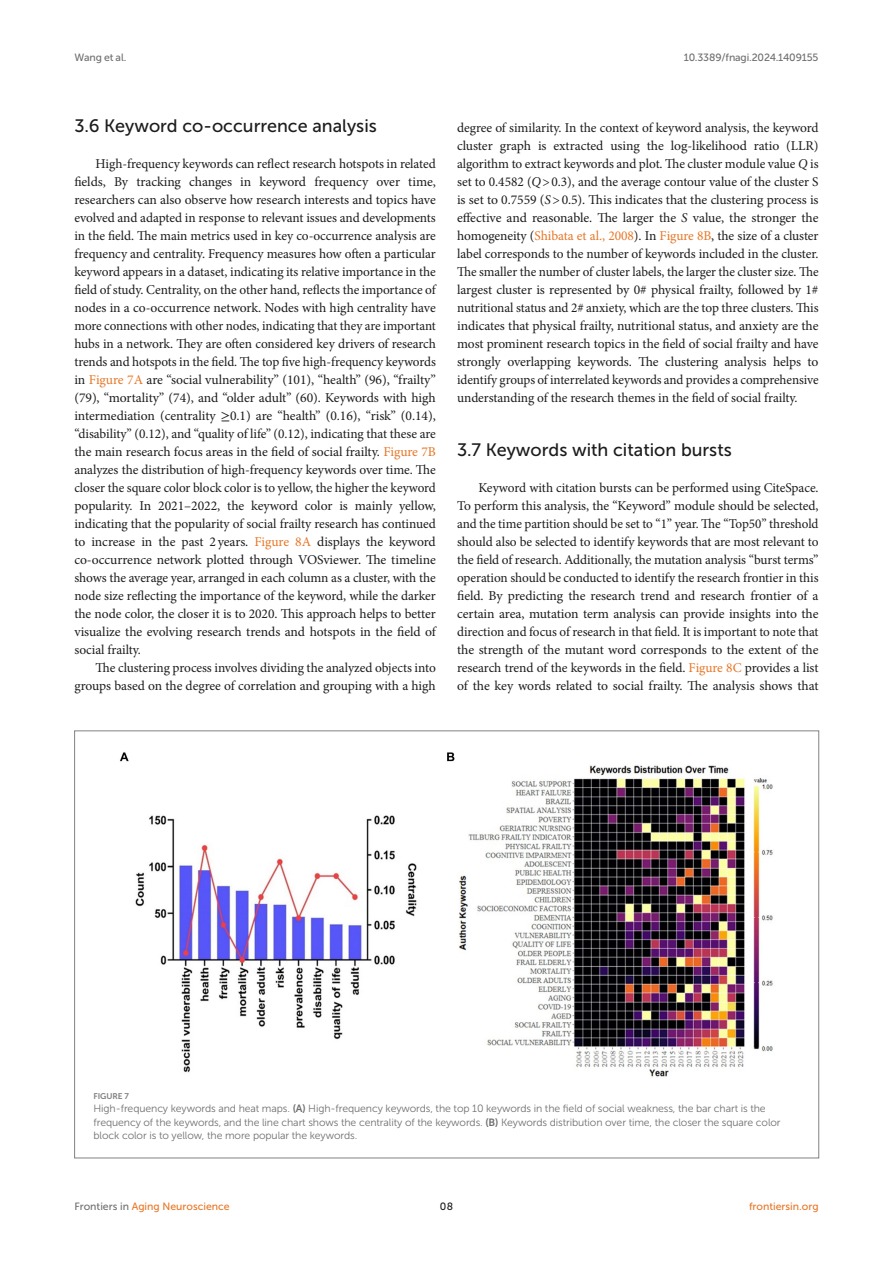
<style>
.page{position:relative;width:893px;height:1263px;background:#fff}
.page>*{position:absolute;margin:0;border:0;box-sizing:border-box;transform-origin:0 0}
.HEAD_2{font:18px "Museo Sans 500";color:#1b1c1b}
.TEXT_FLUSH{font:13.5px/18px "Minion Pro";letter-spacing:-.01em;color:#1b1c1b;text-align:justify}
.TEXT{font:13.5px/18px "Minion Pro";letter-spacing:-.005em;color:#1b1c1b;text-align:right}
.FIG_LEG{font:10.5px/13.5px "Museo Sans 300";letter-spacing:-.01em;color:#706f70}
.t1{font:10.5px "Museo Sans 500";color:#e87626}
.t2{font:10.5px "Museo Sans 500";letter-spacing:-.015em;color:#706f70}
.t3{font:10.5px "Museo Sans 500";color:#1b1c1b}
.FIG_HD{font:8.25px "Museo Sans 700";letter-spacing:-.01em;color:#7e7f7f}
.s1{color:#e87626}
.s2{font-family:"STIX General"}
.s3{font-style:italic}
.s4{font-family:"Museo Sans 700"}
.s5{color:#706f70}
</style>
<div class="page">
<img style="left:120px;top:752px;width:653px;height:325px">
<p class="t2" style="left:74px;top:51px;width:53px">Wang et al.</p>
<p class="t2" style="left:684px;top:51px;width:136px">10.3389/fnagi.2024.1409155</p>
<p class="HEAD_2" style="left:74px;top:116px;width:304px">3.6 Keyword co-occurrence analysis</p>
<p class="TEXT_FLUSH" style="left:74px;top:155px;width:363px;text-indent:21px">High-frequency keywords can reflect research hotspots in related fields, By tracking changes in keyword frequency over time, researchers can also observe how research interests and topics have evolved and adapted in response to relevant issues and developments in the field. The main metrics used in key co-occurrence analysis are frequency and centrality. Frequency measures how often a particular keyword appears in a dataset, indicating its relative importance in the field of study. Centrality, on the other hand, reflects the importance of nodes in a co-occurrence network. Nodes with high centrality have more connections with other nodes, indicating that they are important hubs in a network. They are often considered key drivers of research trends and hotspots in the field. The top five high-frequency keywords in <span class="s1">Figure 7A</span> are “social vulnerability” (101), “health” (96), “frailty” (79), “mortality” (74), and “older adult” (60). Keywords with high intermediation (centrality <span class="s2">≥</span>0.1) are “health” (0.16), “risk” (0.14), “disability” (0.12), and “quality of life” (0.12), indicating that these are the main research focus areas in the field of social frailty. <span class="s1">Figure 7B </span>analyzes the distribution of high-frequency keywords over time. The closer the square color block color is to yellow, the higher the keyword popularity. In 2021–2022, the keyword color is mainly yellow, indicating that the popularity of social frailty research has continued to increase in the past 2years. <span class="s1">Figure 8A</span> displays the keyword co-occurrence network plotted through VOSviewer. The timeline shows the average year, arranged in each column as a cluster, with the node size reflecting the importance of the keyword, while the darker the node color, the closer it is to 2020. This approach helps to better visualize the evolving research trends and hotspots in the field of social frailty.</p>
<p class="TEXT" style="left:74px;top:659px;width:363px">The clustering process involves dividing the analyzed objects into groups based on the degree of correlation and grouping with a high</p>
<p class="TEXT" style="left:457px;top:119px;width:363px;text-align:justify">degree of similarity. In the context of keyword analysis, the keyword cluster graph is extracted using the log-likelihood ratio (LLR) algorithm to extract keywords and plot. The cluster module value <span class="s3">Q</span> is set to 0.4582 (<span class="s3">Q</span>&gt;0.3), and the average contour value of the cluster S is set to 0.7559 (<span class="s3">S</span>&gt;0.5). This indicates that the clustering process is effective and reasonable. The larger the <span class="s3">S</span> value, the stronger the homogeneity (<span class="s1">Shibata et al., 2008</span>). In <span class="s1">Figure 8B</span>, the size of a cluster label corresponds to the number of keywords included in the cluster.<br>The smaller the number of cluster labels, the larger the cluster size. The largest cluster is represented by 0# physical frailty, followed by 1# nutritional status and 2# anxiety, which are the top three clusters. This indicates that physical frailty, nutritional status, and anxiety are the most prominent research topics in the field of social frailty and have strongly overlapping keywords. The clustering analysis helps to identify groups of interrelated keywords and provides a comprehensive understanding of the research themes in the field of social frailty.</p>
<p class="HEAD_2" style="left:457px;top:440px;width:276px">3.7 Keywords with citation bursts</p>
<p class="TEXT_FLUSH" style="left:457px;top:479px;width:363px;text-indent:21px">Keyword with citation bursts can be performed using CiteSpace.<br>To perform this analysis, the “Keyword” module should be selected, and the time partition should be set to “1” year. The “Top50” threshold should also be selected to identify keywords that are most relevant to the field of research. Additionally, the mutation analysis “burst terms” operation should be conducted to identify the research frontier in this field. By predicting the research trend and research frontier of a certain area, mutation term analysis can provide insights into the direction and focus of research in that field. It is important to note that the strength of the mutant word corresponds to the extent of the research trend of the keywords in the field. <span class="s1">Figure 8C</span> provides a list of the key words related to social frailty. The analysis shows that</p>
<p class="FIG_HD" style="left:94px;top:1091px;width:37px">FIGURE 7</p>
<p class="FIG_LEG" style="left:94px;top:1102px;width:689px">High-frequency keywords and heat maps. <span class="s4">(A)</span> High-frequency keywords, the top 10 keywords in the field of social weakness, the bar chart is the frequency of the keywords, and the line chart shows the centrality of the keywords. <span class="s4">(B)</span> Keywords distribution over time, the closer the square color block color is to yellow, the more popular the keywords.</p>
<p class="t1" style="left:74px;top:1200px;width:157px"><span class="s5">Frontiers in</span> Aging Neuroscience</p>
<p class="t3" style="left:440px;top:1200px;width:15px">08</p>
<p class="t1" style="left:749px;top:1200px;width:71px">frontiersin.org</p>
</div>
